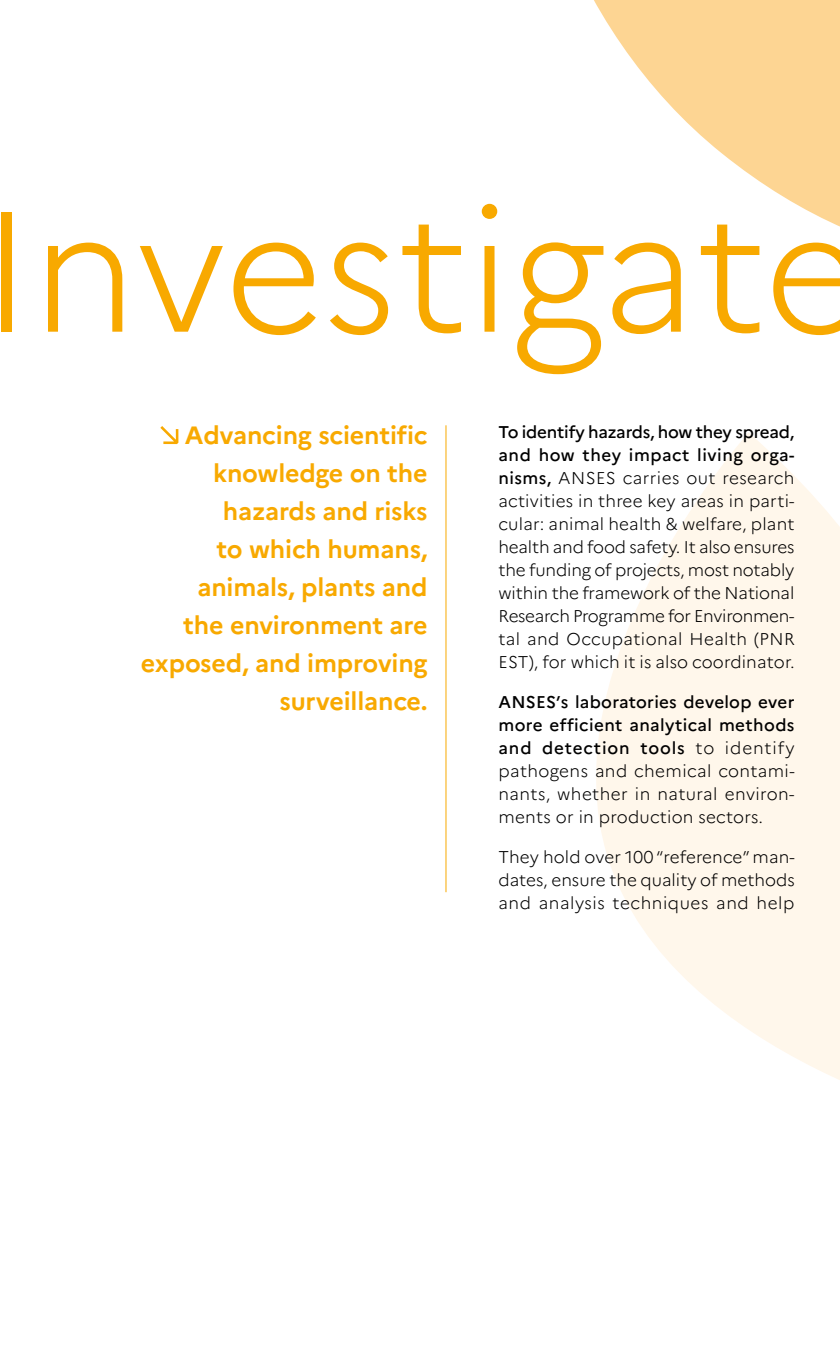
<style>
.page{position:relative;width:840px;height:1361px;background:#fff}
.page>*{position:absolute;margin:0;border:0;box-sizing:border-box;transform-origin:0 0}
.t1{font:300 170px "Marianne";letter-spacing:-.005em;color:#f8a900}
.t2{font:700 25px/38px "Marianne";letter-spacing:-.005em;color:#f8a900;text-align:right}
.t3{font:300 17px/23px "Marianne";letter-spacing:.015em;color:#000;text-align:justify}
.s1{font-weight:500}
</style>
<div class="page">
<svg style="left:594px;top:0;width:245px;height:226px;fill:#fdd593"></svg>
<svg style="left:596px;top:433px;width:243px;height:647px;fill:#fff7eb"></svg>
<svg style="left:160px;top:426px;width:18px;height:18px"></svg>
<hr style="left:445px;top:425px;width:1px;height:467px;background:#f8a900">
<h1 class="t1" style="left:-19px;top:140px;width:883px">Investigate</h1>
<h2 class="t2" style="left:141px;top:414px;width:288px">Advancing scientific knowledge on the hazards and risks<br>to which humans, animals, plants and<br>the environment are exposed, and improving surveillance.</h2>
<p class="t3" style="left:498px;top:419px;width:297px"><span class="s1">To identify hazards, how they spread, and how they impact living orga&shy;nisms,</span> ANSES carries out research activities in three key areas in parti&shy;cular: animal health &amp; welfare, plant health and food safety. It also ensures the funding of projects, most notably within the framework of the National Research Programme for Environmen&shy;tal and Occupational Health (PNR EST), for which it is also coordinator.</p>
<p class="t3" style="left:498px;top:689px;width:297px"><span class="s1">ANSES’s laboratories develop ever more efficient analytical methods and detection tools</span> to identify pathogens and chemical contami&shy;nants, whether in natural environ&shy;ments or in production sectors.</p>
<p class="t3" style="left:498px;top:844px;width:297px">They hold over 100 “reference” man&shy;dates, ensure the quality of methods and analysis techniques and help</p>
</div>
